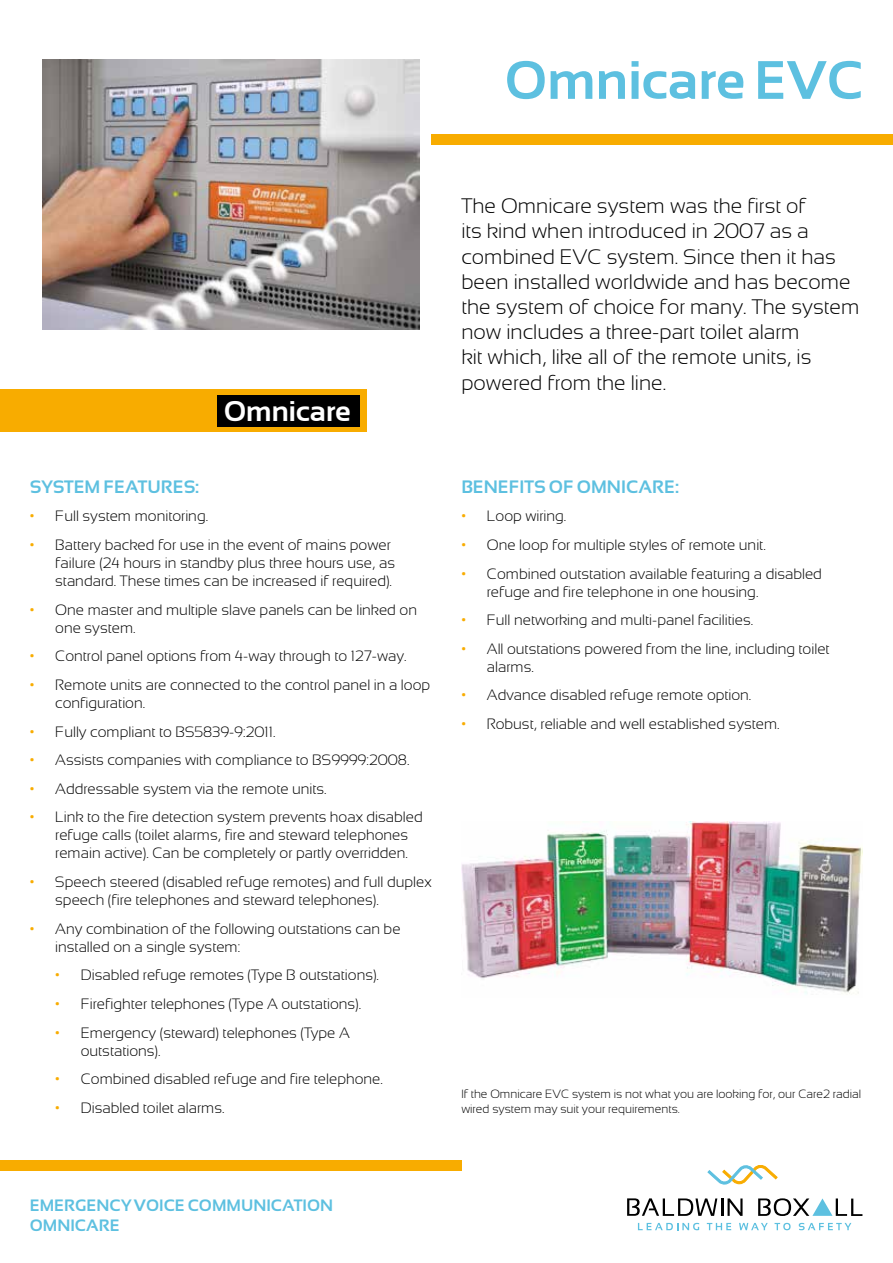
<style>
.page{position:relative;width:893px;height:1263px;background:#fff}
.page>*{position:absolute;margin:0;border:0;box-sizing:border-box;transform-origin:0 0}
.t1{font:700 54px "Sansation";color:#5dc0e0}
.t2{font:700 28.5px "Sansation";color:#fff}
.t3{font:300 21px/25.2px "Sansation";color:#000}
.t4{font:700 18px "Sansation";color:#5dc0e0}
.t5{font:700 16.5px/19.8px "Sansation";color:#5dc0e0}
.t6{font:300 15px/18px "Sansation";color:#000}
.t7{font:300 12px/14.4px "Sansation";color:#000}
.s1{color:#f8ac00}
</style>
<div class="page">
<svg style="left:638px;top:1223px;width:61px;height:7px"></svg>
<svg style="left:707px;top:1223px;width:24px;height:7px"></svg>
<svg style="left:739px;top:1223px;width:29px;height:7px"></svg>
<svg style="left:774px;top:1223px;width:17px;height:7px"></svg>
<svg style="left:799px;top:1223px;width:52px;height:7px"></svg>
<svg style="left:707px;top:1165px;width:71px;height:19px"></svg>
<svg style="left:627px;top:1198px;width:90px;height:18px"></svg>
<hr style="left:721px;top:1198px;width:3px;height:18px;background:#000">
<svg style="left:727px;top:1198px;width:16px;height:18px"></svg>
<svg style="left:758px;top:1198px;width:104px;height:18px"></svg>
<div style="left:0;top:1160px;width:461px;height:11px;background:#f8ac00"></div>
<div style="left:432px;top:135px;width:461px;height:10px;background:#f8ac00"></div>
<div style="left:0;top:390px;width:367px;height:42px;background:#f8ac00"></div>
<div style="left:217px;top:395px;width:142px;height:31px;background:#000"></div>
<img style="left:461px;top:821px;width:401px;height:173px">
<img style="left:42px;top:60px;width:377px;height:269px">
<h1 class="t1" style="left:504px;top:50px;width:360px">Omnicare EVC</h1>
<h2 class="t2" style="left:224px;top:395px;width:128px">Omnicare</h2>
<p class="t4" style="left:30px;top:476px;width:171px">SYSTEM FEATURES:</p>
<p class="t6" style="left:30px;top:507px;width:180px"><span class="s1">•</span> Full system monitoring.</p>
<p class="t6" style="left:55px;top:536px;width:341px;text-indent:-26px"><span class="s1">•</span> Battery backed for use in the event of mains power failure (24 hours in standby plus three hours use, as standard. These times can be increased if required).</p>
<p class="t6" style="left:55px;top:600px;width:363px;text-indent:-26px"><span class="s1">•</span> One master and multiple slave panels can be linked on one system.</p>
<p class="t6" style="left:30px;top:647px;width:378px"><span class="s1">•</span> Control panel options from 4-way through to 127-way.</p>
<p class="t6" style="left:55px;top:676px;width:376px;text-indent:-26px"><span class="s1">•</span> Remote units are connected to the control panel in a loop configuration.</p>
<p class="t6" style="left:30px;top:722px;width:247px"><span class="s1">•</span> Fully compliant to BS5839-9:2011.</p>
<p class="t6" style="left:30px;top:751px;width:381px"><span class="s1">•</span> Assists companies with compliance to BS9999:2008.</p>
<p class="t6" style="left:30px;top:780px;width:298px"><span class="s1">•</span> Addressable system via the remote units.</p>
<p class="t6" style="left:55px;top:808px;width:369px;text-indent:-26px"><span class="s1">•</span> Link to the fire detection system prevents hoax disabled refuge calls (toilet alarms, fire and steward telephones remain active). Can be completely or partly overridden.</p>
<p class="t6" style="left:55px;top:873px;width:378px;text-indent:-26px"><span class="s1">•</span> Speech steered (disabled refuge remotes) and full duplex speech (fire telephones and steward telephones).</p>
<p class="t6" style="left:55px;top:919px;width:347px;text-indent:-26px"><span class="s1">•</span> Any combination of the following outstations can be installed on a single system:</p>
<p class="t6" style="left:55px;top:966px;width:325px"><span class="s1">•</span> Disabled refuge remotes (Type B outstations).</p>
<p class="t6" style="left:55px;top:995px;width:307px"><span class="s1">•</span> Firefighter telephones (Type A outstations).</p>
<p class="t6" style="left:81px;top:1023px;width:270px;text-indent:-26px"><span class="s1">•</span> Emergency (steward) telephones (Type A outstations).</p>
<p class="t6" style="left:55px;top:1070px;width:329px"><span class="s1">•</span> Combined disabled refuge and fire telephone.</p>
<p class="t6" style="left:55px;top:1099px;width:171px"><span class="s1">•</span> Disabled toilet alarms.</p>
<p class="t3" style="left:461px;top:193px;width:400px">The Omnicare system was the first of<br>its kind when introduced in 2007 as a combined EVC system. Since then it has been installed worldwide and has become the system of choice for many. The system now includes a three-part toilet alarm<br>kit which, like all of the remote units, is powered from the line.</p>
<p class="t4" style="left:461px;top:476px;width:219px">BENEFITS OF OMNICARE:</p>
<p class="t6" style="left:461px;top:507px;width:107px"><span class="s1">•</span> Loop wiring.</p>
<p class="t6" style="left:461px;top:536px;width:306px"><span class="s1">•</span> One loop for multiple styles of remote unit.</p>
<p class="t6" style="left:487px;top:564px;width:337px;text-indent:-26px"><span class="s1">•</span> Combined outstation available featuring a disabled refuge and fire telephone in one housing.</p>
<p class="t6" style="left:461px;top:611px;width:293px"><span class="s1">•</span> Full networking and multi-panel facilities.</p>
<p class="t6" style="left:487px;top:640px;width:344px;text-indent:-26px"><span class="s1">•</span> All outstations powered from the line, including toilet alarms.</p>
<p class="t6" style="left:461px;top:686px;width:292px"><span class="s1">•</span> Advance disabled refuge remote option.</p>
<p class="t6" style="left:461px;top:715px;width:320px"><span class="s1">•</span> Robust, reliable and well established system.</p>
<p class="t7" style="left:461px;top:1087px;width:401px">If the Omnicare EVC system is not what you are looking for, our Care2 radial wired system may suit your requirements.</p>
<p class="t5" style="left:30px;top:1195px;width:305px">EMERGENCY VOICE COMMUNICATION<br>OMNICARE</p>
</div>
